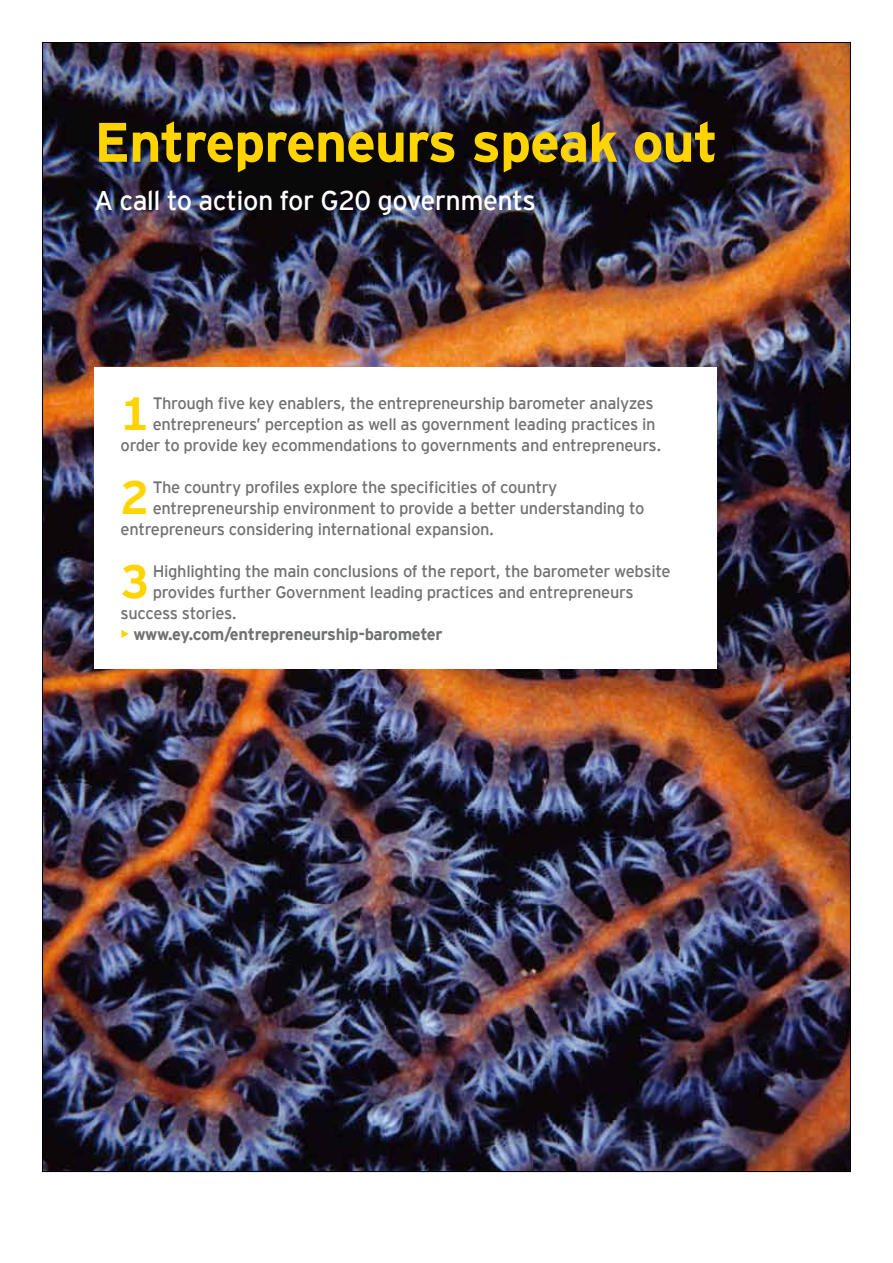
<style>
.page{position:relative;width:893px;height:1263px;background:#fff}
.page>*{position:absolute;margin:0;border:0;box-sizing:border-box;transform-origin:0 0}
.t1{font:700 55.5px "EY Interstate";letter-spacing:-.02em;color:#ffd400}
.t2{font:700 46.5px "EY Interstate";color:#ffd400}
.t3{font:27px "EY Interstate";letter-spacing:-.02em;color:#fff}
.t4{font:16.5px "EY Interstate";letter-spacing:-.02em;color:#707172}
.t5{font:700 16.5px "EY Interstate";letter-spacing:-.02em;color:#707172}
.s1{font-weight:400;font-size:19.5px;color:#ffd400}
</style>
<div class="page">
<img style="left:44px;top:44px;width:805px;height:1126px">
<div style="left:94px;top:367px;width:622px;height:302px;background:#fff"></div>
<h1 class="t1" style="left:94px;top:111px;width:625px">Entrepreneurs speak out</h1>
<h3 class="t3" style="left:94px;top:185px;width:443px">A call to action for G20 governments</h3>
<h2 class="t2" style="left:121px;top:388px;width:30px">1</h2>
<p class="t4" style="left:153px;top:394px;width:503px">Through five key enablers, the entrepreneurship barometer analyzes</p>
<p class="t4" style="left:153px;top:415px;width:504px">entrepreneurs’ perception as well as government leading practices in</p>
<p class="t4" style="left:121px;top:436px;width:542px">order to provide key ecommendations to governments and entrepreneurs.</p>
<h2 class="t2" style="left:121px;top:472px;width:30px">2</h2>
<p class="t4" style="left:153px;top:478px;width:406px">The country profiles explore the specificities of country</p>
<p class="t4" style="left:153px;top:499px;width:493px">entrepreneurship environment to provide a better understanding to</p>
<p class="t4" style="left:121px;top:520px;width:375px">entrepreneurs considering international expansion.</p>
<h2 class="t2" style="left:121px;top:556px;width:30px">3</h2>
<p class="t4" style="left:153px;top:562px;width:519px">Highlighting the main conclusions of the report, the barometer website</p>
<p class="t4" style="left:153px;top:583px;width:482px">provides further Government leading practices and entrepreneurs</p>
<p class="t4" style="left:121px;top:604px;width:118px">success stories.</p>
<p class="t5" style="left:121px;top:625px;width:323px"><span class="s1">•</span> www.ey.com/entrepreneurship-barometer</p>
</div>
